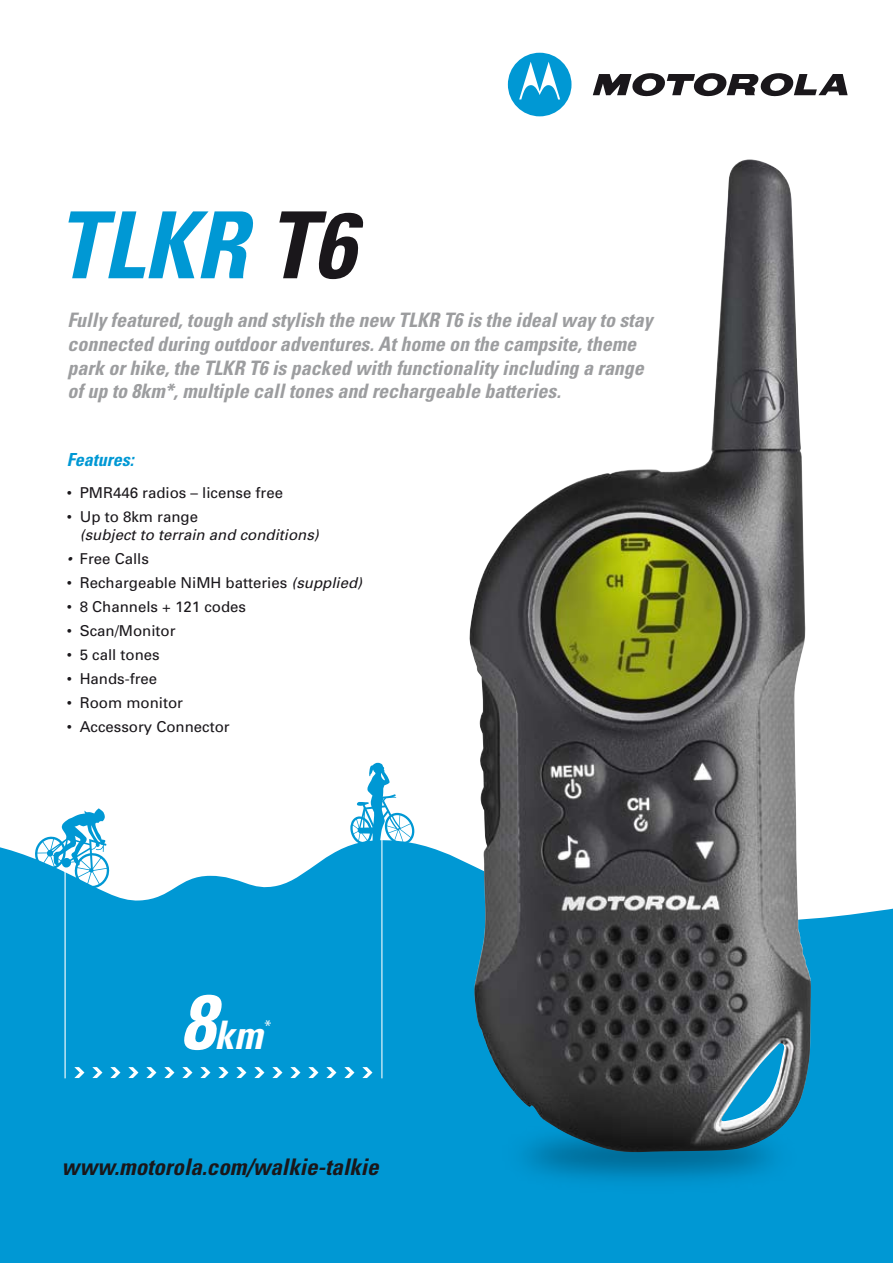
<style>
.page{position:relative;width:893px;height:1263px;background:#fff}
.page>*{position:absolute;margin:0;border:0;box-sizing:border-box;transform-origin:0 0}
.t1{font:italic 700 condensed 92.55px "Univers";color:#0098d4}
.t2{font:italic 700 condensed 39.3px "Univers";color:#fff}
.t3{font:italic 700 condensed 22.95px "Univers";color:#1a171a}
.t4{font:italic 700 condensed 19.95px/23.9px "Univers";color:#9c9d9f}
.t5{font:italic 700 condensed 18px "Univers";color:#0098d4}
.t6{font:15px "Univers";color:#1a171b}
.t7{font:italic 15px "Univers";color:#1a171b}
.t8{font:15px "Univers";color:#fff}
.s1{color:#1a171b}
.s2{font-style:italic}
.s3{font-size:77.4px}
</style>
<div class="page">
<div style="left:0;top:843px;width:893px;height:420px;background:#0098d4"></div>
<svg style="left:593px;top:73px;width:255px;height:24px"></svg>
<svg style="left:508px;top:53px;width:63px;height:63px"></svg>
<img style="left:468px;top:159px;width:343px;height:994px">
<svg style="left:74px;top:1067px;width:10px;height:11px"></svg>
<svg style="left:92px;top:1067px;width:10px;height:11px"></svg>
<svg style="left:110px;top:1067px;width:10px;height:11px"></svg>
<svg style="left:128px;top:1067px;width:10px;height:11px"></svg>
<svg style="left:146px;top:1067px;width:10px;height:11px"></svg>
<svg style="left:164px;top:1067px;width:10px;height:11px"></svg>
<svg style="left:182px;top:1067px;width:10px;height:11px"></svg>
<svg style="left:200px;top:1067px;width:10px;height:11px"></svg>
<svg style="left:218px;top:1067px;width:10px;height:11px"></svg>
<svg style="left:236px;top:1067px;width:10px;height:11px"></svg>
<svg style="left:254px;top:1067px;width:10px;height:11px"></svg>
<svg style="left:272px;top:1067px;width:10px;height:11px"></svg>
<svg style="left:290px;top:1067px;width:10px;height:11px"></svg>
<svg style="left:308px;top:1067px;width:10px;height:11px"></svg>
<svg style="left:326px;top:1067px;width:10px;height:11px"></svg>
<svg style="left:344px;top:1067px;width:10px;height:11px"></svg>
<svg style="left:362px;top:1067px;width:10px;height:11px"></svg>
<hr style="left:65px;top:859px;width:1px;height:219px;background:#fff">
<svg style="left:350px;top:763px;width:64px;height:86px"></svg>
<svg style="left:33px;top:808px;width:78px;height:82px"></svg>
<hr style="left:381px;top:836px;width:1px;height:242px;background:#fff">
<img style="left:484px;top:1111px;width:330px;height:89px">
<h1 class="t1" style="left:56px;top:189px;width:300px">TLKR <span class="s1">T6</span></h1>
<p class="t4" style="left:67px;top:308px;width:587px">Fully featured, tough and stylish the new TLKR T6 is the ideal way to stay connected during outdoor adventures. At home on the campsite, theme park or hike, the TLKR T6 is packed with functionality including a range of up to 8km*, multiple call tones and rechargeable batteries.</p>
<p class="t5" style="left:67px;top:449px;width:68px">Features:</p>
<p class="t6" style="left:67px;top:484px;width:218px">• PMR446 radios – license free</p>
<p class="t6" style="left:67px;top:508px;width:133px">• Up to 8km range</p>
<p class="t7" style="left:80px;top:526px;width:241px">(subject to terrain and conditions)</p>
<p class="t6" style="left:67px;top:550px;width:84px"><span class="s2">•</span> Free Calls</p>
<p class="t6" style="left:67px;top:574px;width:297px">• Rechargeable NiMH batteries <span class="s2">(supplied)</span></p>
<p class="t6" style="left:67px;top:598px;width:181px">• 8 Channels + 121 codes</p>
<p class="t6" style="left:67px;top:622px;width:110px">• Scan/Monitor</p>
<p class="t6" style="left:67px;top:646px;width:94px">• 5 call tones</p>
<p class="t6" style="left:67px;top:670px;width:92px">• Hands-free</p>
<p class="t6" style="left:67px;top:694px;width:118px">• Room monitor</p>
<p class="t6" style="left:67px;top:718px;width:164px">• Accessory Connector</p>
<h2 class="t2" style="left:180px;top:1011px;width:84px"><span class="s3">8</span>km</h2>
<p class="t8" style="left:264px;top:1017px;width:10px">*</p>
<p class="t3" style="left:62px;top:1153px;width:319px">www.motorola.com/walkie-talkie</p>
</div>
